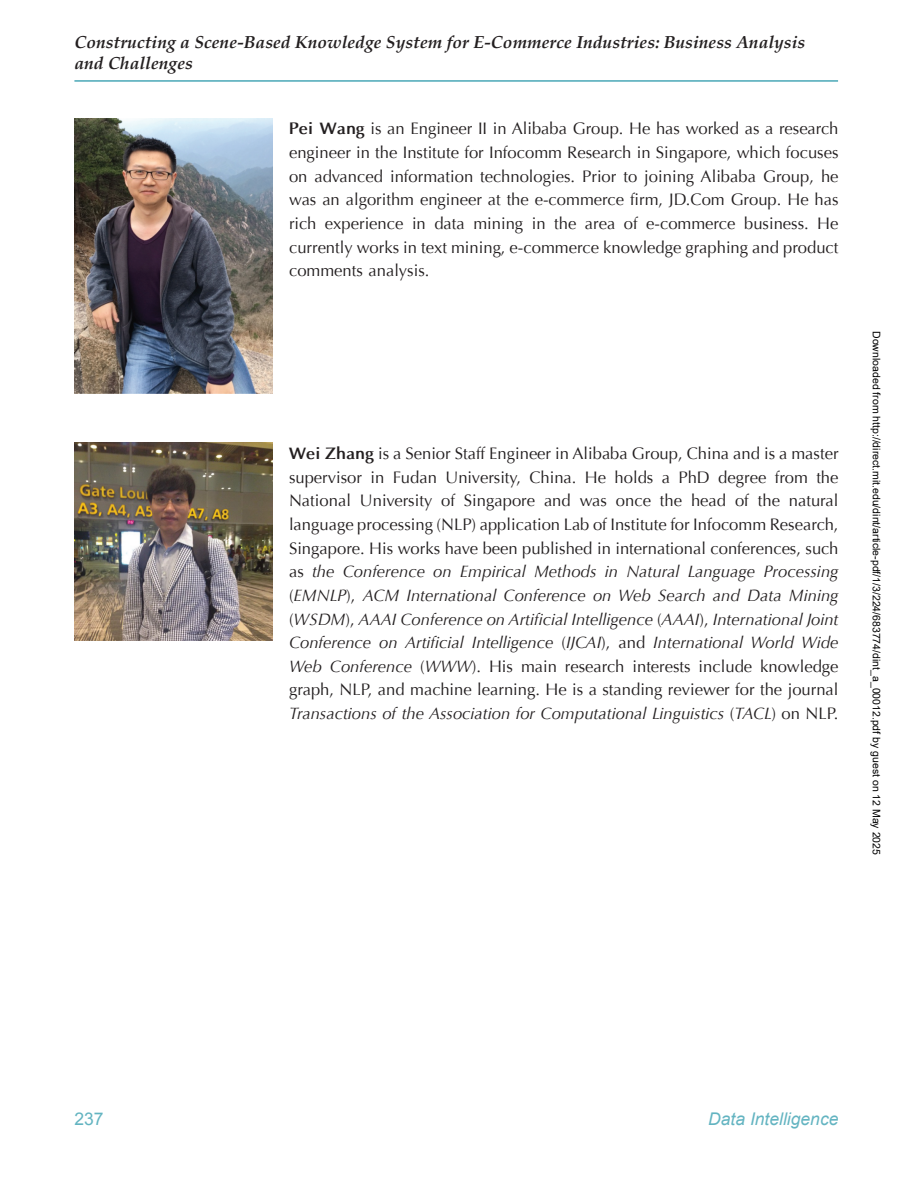
<style>
.page{position:relative;width:913px;height:1186px;background:#fff}
.page>*{position:absolute;margin:0;border:0;box-sizing:border-box;transform-origin:0 0}
.t1{font:italic 700 17.5px/21px "Palatino";color:#231f20}
.t2{font:italic 17.5px "Arial";color:#63b4c1}
.t3{font:17.5px "Arial";color:#63b4c1}
.t4{font:16.62px/23.6px "Optima";color:#231f20;text-align:justify}
.t5{font:10.5px "Arial";color:#000}
.s1{font-weight:700}
.s2{font-style:italic}
</style>
<div class="page">
<hr style="left:74px;top:80px;width:764px;height:2px;background:#63b4c1">
<img style="left:74px;top:119px;width:199px;height:274px">
<img style="left:74px;top:442px;width:199px;height:199px">
<p class="t1" style="left:74px;top:33px;width:732px">Constructing a Scene-Based Knowledge System for E-Commerce Industries: Business Analysis and Challenges</p>
<p class="t4" style="left:289px;top:117px;width:551px"><span class="s1">Pei Wang</span> is an Engineer II in Alibaba Group. He has worked as a research engineer in the Institute for Infocomm Research in Singapore, which focuses on advanced information technologies. Prior to joining Alibaba Group, he was an algorithm engineer at the e-commerce firm, JD.Com Group. He has rich experience in data mining in the area of e-commerce business. He currently works in text mining, e-commerce knowledge graphing and product comments analysis.</p>
<p class="t4" style="left:289px;top:442px;width:551px"><span class="s1">Wei Zhang</span> is a Senior Staff Engineer in Alibaba Group, China and is a master supervisor in Fudan University, China. He holds a PhD degree from the National University of Singapore and was once the head of the natural language processing (NLP) application Lab of Institute for Infocomm Research, Singapore. His works have been published in international conferences, such as <span class="s2">the Conference on Empirical Methods in Natural Language Processing </span>(<span class="s2">EMNLP</span>), <span class="s2">ACM International Conference on Web Search and Data Mining </span>(<span class="s2">WSDM</span>), <span class="s2">AAAI Conference on Artificial Intelligence</span> (<span class="s2">AAAI</span>), <span class="s2">International Joint Conference on Artificial Intelligence</span> (<span class="s2">IJCAI</span>), and <span class="s2">International World Wide Web Conference</span> (<span class="s2">WWW</span>). His main research interests include knowledge graph, NLP, and machine learning. He is a standing reviewer for the journal <span class="s2">Transactions of the Association for Computational Linguistics</span> (<span class="s2">TACL</span>) on NLP.</p>
<p class="t5" style="left:880px;top:331px;width:525px;rotate:90deg">Downloaded from http://direct.mit.edu/dint/article-pdf/1/3/224/683774/dint_a_00012.pdf by guest on 12 May 2025</p>
<p class="t3" style="left:74px;top:1109px;width:31px">237</p>
<p class="t2" style="left:708px;top:1109px;width:132px">Data Intelligence</p>
</div>
